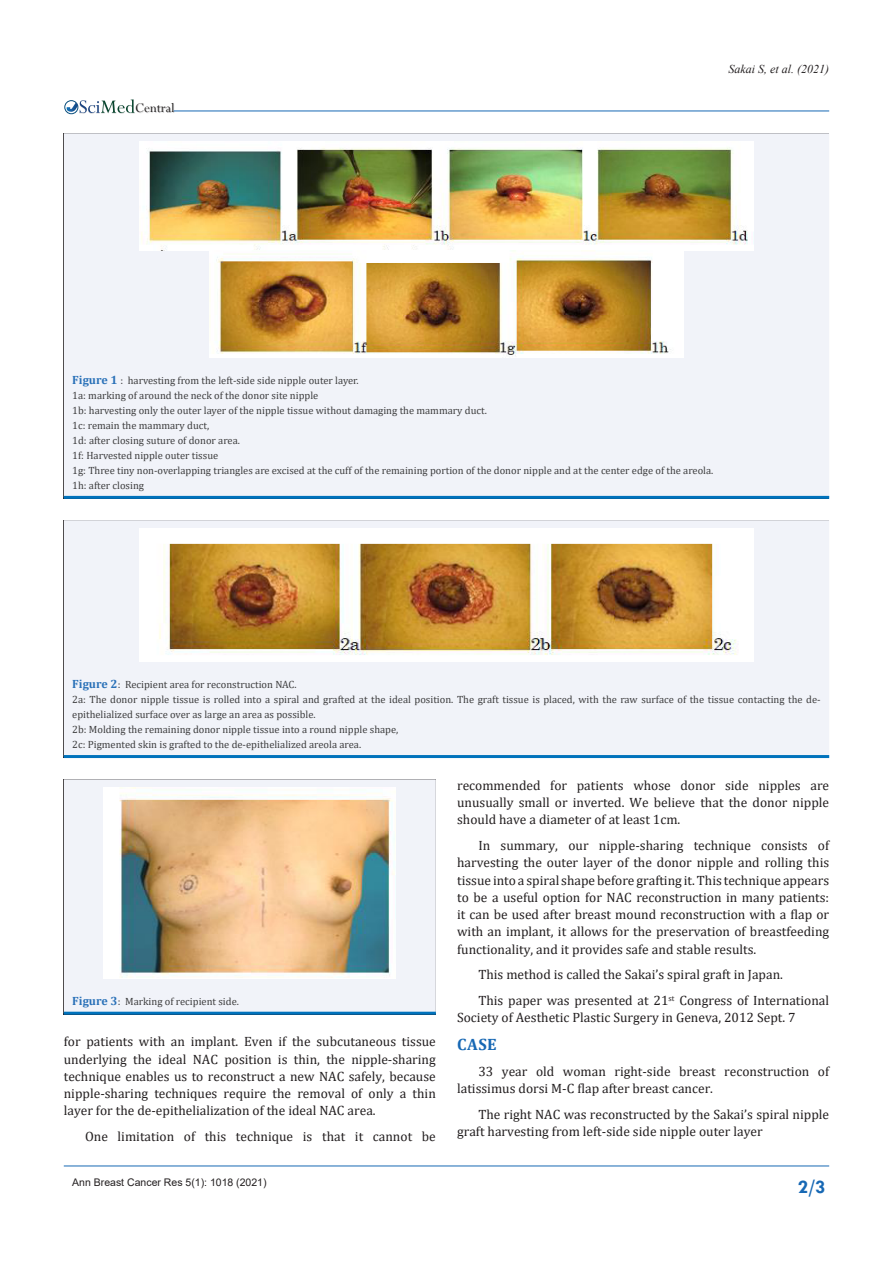
<style>
.page{position:relative;width:893px;height:1263px;background:#fff}
.page>*{position:absolute;margin:0;border:0;box-sizing:border-box;transform-origin:0 0}
.t1{font:700 19.5px "Tw Cen";color:#1768b4}
.t2{font:700 16.5px "Cambria";color:#1768b4}
.t3{font:14.55px "Perpetua";color:#211e1e}
.t4{font:13.5px/17.2px "Cambria";color:#231f20;text-align:justify}
.t5{font:italic 12px "Times New Roman";color:#231f20}
.t6{font:10.5px/15px "Cambria";color:#3e3e3f}
.t7{font:10.5px "Arial";color:#231f20}
.s1{font-weight:700;font-size:12px;color:#2a71b8}
</style>
<div class="page">
<img style="left:79px;top:103px;width:96px;height:11px">
<div style="left:64px;top:100px;width:14px;height:14px;border:1px solid #074d7c;border-radius:50%"></div>
<svg style="left:66px;top:99px;width:69px;height:14px"></svg>
<hr style="left:64px;top:1166px;width:765px;height:1px;background:#1768b4">
<hr style="left:174px;top:111px;width:655px;height:1px;background:#1768b4">
<div style="left:64px;top:133px;width:765px;height:363px;background:#f1f3f9"></div>
<hr style="left:64px;top:496px;width:765px;height:3px;background:#0072bc">
<img style="left:139px;top:142px;width:615px;height:109px">
<img style="left:209px;top:251px;width:475px;height:106px">
<div style="left:64px;top:520px;width:765px;height:235px;background:#f1f3f9"></div>
<hr style="left:64px;top:755px;width:765px;height:3px;background:#0072bc">
<img style="left:139px;top:529px;width:615px;height:133px">
<div style="left:64px;top:779px;width:372px;height:233px;background:#f1f3f9"></div>
<hr style="left:64px;top:1012px;width:372px;height:3px;background:#0072bc">
<img style="left:104px;top:788px;width:292px;height:190px">
<p class="t3" style="left:135px;top:99px;width:41px">Central</p>
<p class="t5" style="left:728px;top:61px;width:102px">Sakai S, et al. (2021)</p>
<p class="t6" style="left:72px;top:373px;width:288px"><span class="s1">Figure 1</span> : harvesting from the left-side side nipple outer layer.</p>
<p class="t6" style="left:72px;top:388px;width:248px">1a: marking of around the neck of the donor site nipple</p>
<p class="t6" style="left:72px;top:403px;width:416px">1b: harvesting only the outer layer of the nipple tissue without damaging the mammary duct.</p>
<p class="t6" style="left:72px;top:418px;width:139px">1c: remain the mammary duct,</p>
<p class="t6" style="left:72px;top:433px;width:169px">1d: after closing suture of donor area.</p>
<p class="t6" style="left:72px;top:448px;width:147px">1f: Harvested nipple outer tissue</p>
<p class="t6" style="left:72px;top:463px;width:643px">1g: Three tiny non-overlapping triangles are excised at the cuff of the remaining portion of the donor nipple and at the center edge of the areola.</p>
<p class="t6" style="left:72px;top:478px;width:73px">1h: after closing</p>
<p class="t6" style="left:72px;top:677px;width:226px"><span class="s1">Figure 2</span>: Recipient area for reconstruction NAC.</p>
<p class="t6" style="left:72px;top:692px;width:750px">2a: The donor nipple tissue is rolled into a spiral and grafted at the ideal position. The graft tissue is placed, with the raw surface of the tissue contacting the de&shy;epithelialized surface over as large an area as possible.</p>
<p class="t6" style="left:72px;top:722px;width:328px">2b: Molding the remaining donor nipple tissue into a round nipple shape,</p>
<p class="t6" style="left:72px;top:737px;width:290px">2c: Pigmented skin is grafted to the de-epithelialized areola area.</p>
<p class="t6" style="left:72px;top:993px;width:168px"><span class="s1">Figure 3</span>: Marking of recipient side.</p>
<p class="t4" style="left:64px;top:1033px;width:374px">for patients with an implant. Even if the subcutaneous tissue underlying the ideal NAC position is thin, the nipple-sharing technique enables us to reconstruct a new NAC safely, because nipple-sharing techniques require the removal of only a thin layer for the de-epithelialization of the ideal NAC area.</p>
<p class="t4" style="left:85px;top:1128px;width:352px">One limitation of this technique is that it cannot be</p>
<p class="t4" style="left:457px;top:776px;width:374px">recommended for patients whose donor side nipples are unusually small or inverted. We believe that the donor nipple should have a diameter of at least 1cm.</p>
<p class="t4" style="left:457px;top:837px;width:374px;text-indent:21px">In summary, our nipple-sharing technique consists of harvesting the outer layer of the donor nipple and rolling this tissue into a spiral shape before grafting it. This technique appears to be a useful option for NAC reconstruction in many patients: it can be used after breast mound reconstruction with a flap or with an implant, it allows for the preservation of breastfeeding functionality, and it provides safe and stable results.</p>
<p class="t4" style="left:478px;top:966px;width:306px">This method is called the Sakai’s spiral graft in Japan.</p>
<p class="t4" style="left:457px;top:992px;width:374px;text-indent:21px">This paper was presented at 21<sup>st</sup> Congress of International<br>Society of Aesthetic Plastic Surgery in Geneva, 2012 Sept. 7</p>
<p class="t2" style="left:457px;top:1033px;width:41px">CASE</p>
<p class="t4" style="left:457px;top:1063px;width:374px;text-indent:21px">33 year old woman right-side breast reconstruction of latissimus dorsi M-C flap after breast cancer.</p>
<p class="t4" style="left:457px;top:1106px;width:374px;text-indent:21px">The right NAC was reconstructed by the Sakai’s spiral nipple graft harvesting from left-side side nipple outer layer</p>
<p class="t7" style="left:72px;top:1175px;width:196px">Ann Breast Cancer Res 5(1): 1018 (2021)</p>
<p class="t1" style="left:798px;top:1175px;width:29px">2/3</p>
</div>
